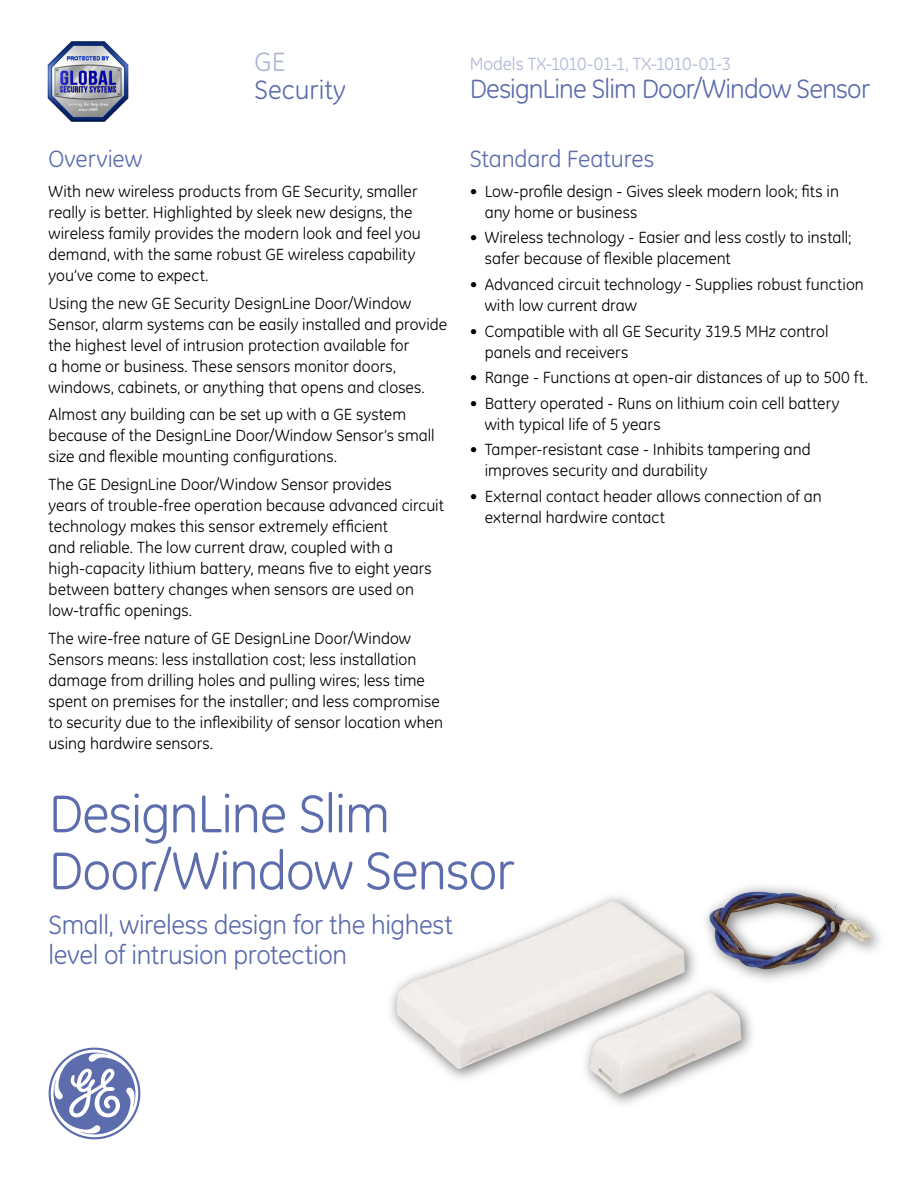
<style>
.page{position:relative;width:918px;height:1188px;background:#fff}
.page>*{position:absolute;margin:0;border:0;box-sizing:border-box;transform-origin:0 0}
.t1{font:54px/57px "GE Inspira";letter-spacing:-.02em;color:#5c6cac}
.t2{font:27px/30px "GE Inspira";letter-spacing:-.015em;color:#5c6cac}
.t3{font:27px "GE Inspira";color:#aeb5d5}
.t4{font:24px "GE Inspira";letter-spacing:-.005em;color:#5c6cac}
.t5{font:18px "GE Inspira";letter-spacing:-.045em;color:#aeb5d5}
.t6{font:16.5px/21px "GE Inspira";color:#000}
</style>
<div class="page">
<img style="left:396px;top:889px;width:475px;height:205px">
<svg style="left:49px;top:1048px;width:91px;height:91px"></svg>
<img style="left:47px;top:41px;width:82px;height:81px">
<h2 class="t3" style="left:254px;top:46px;width:32px">GE</h2>
<h2 class="t2" style="left:254px;top:75px;width:93px">Security</h2>
<h3 class="t4" style="left:49px;top:145px;width:95px">Overview</h3>
<p class="t6" style="left:49px;top:181px;width:374px">With new wireless products from GE Security, smaller really is better. Highlighted by sleek new designs, the wireless family provides the modern look and feel you demand, with the same robust GE wireless capability you’ve come to expect.</p>
<p class="t6" style="left:49px;top:292px;width:400px">Using the new GE Security DesignLine Door/Window Sensor, alarm systems can be easily installed and provide the highest level of intrusion protection available for<br>a home or business. These sensors monitor doors, windows, cabinets, or anything that opens and closes.</p>
<p class="t6" style="left:49px;top:404px;width:388px">Almost any building can be set up with a GE system because of the DesignLine Door/Window Sensor’s small size and flexible mounting configurations.</p>
<p class="t6" style="left:49px;top:474px;width:397px">The GE DesignLine Door/Window Sensor provides<br>years of trouble-free operation because advanced circuit technology makes this sensor extremely efficient<br>and reliable. The low current draw, coupled with a high-capacity lithium battery, means five to eight years between battery changes when sensors are used on low-traffic openings.</p>
<p class="t6" style="left:49px;top:628px;width:396px">The wire-free nature of GE DesignLine Door/Window Sensors means: less installation cost; less installation damage from drilling holes and pulling wires; less time spent on premises for the installer; and less compromise to security due to the inflexibility of sensor location when using hardwire sensors.</p>
<p class="t5" style="left:470px;top:53px;width:263px">Models TX-1010-01-1, TX-1010-01-3</p>
<h2 class="t2" style="left:470px;top:74px;width:402px">DesignLine Slim Door/Window Sensor</h2>
<h3 class="t4" style="left:470px;top:145px;width:186px">Standard Features</h3>
<p class="t6" style="left:485px;top:181px;width:356px;text-indent:-15px">• Low-profile design - Gives sleek modern look; fits in any home or business</p>
<p class="t6" style="left:485px;top:227px;width:368px;text-indent:-15px">• Wireless technology - Easier and less costly to install; safer because of flexible placement</p>
<p class="t6" style="left:485px;top:274px;width:381px;text-indent:-15px">• Advanced circuit technology - Supplies robust function with low current draw</p>
<p class="t6" style="left:485px;top:320px;width:345px;text-indent:-15px">• Compatible with all GE Security 319.5 MHz control panels and receivers</p>
<p class="t6" style="left:470px;top:367px;width:400px">• Range - Functions at open-air distances of up to 500 ft.</p>
<p class="t6" style="left:485px;top:392px;width:356px;text-indent:-15px">• Battery operated - Runs on lithium coin cell battery with typical life of 5 years</p>
<p class="t6" style="left:485px;top:439px;width:327px;text-indent:-15px">• Tamper-resistant case - Inhibits tampering and improves security and durability</p>
<p class="t6" style="left:485px;top:485px;width:339px;text-indent:-15px">• External contact header allows connection of an external hardwire contact</p>
<h1 class="t1" style="left:49px;top:785px;width:468px">DesignLine Slim<br>Door/Window Sensor</h1>
<h2 class="t2" style="left:49px;top:910px;width:406px">Small, wireless design for the highest level of intrusion protection</h2>
</div>
